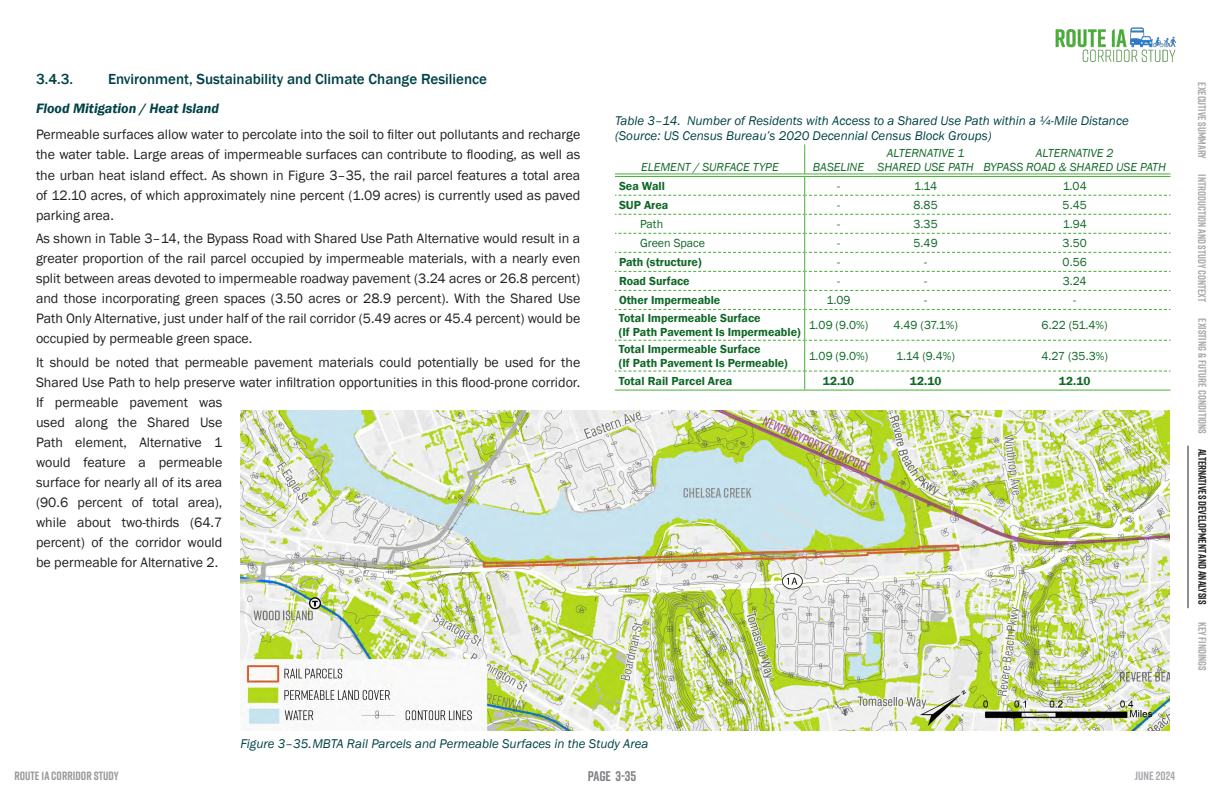
<style>
.page{position:relative;width:1224px;height:792px;background:#fff}
.page>*{position:absolute;margin:0;border:0;box-sizing:border-box;transform-origin:0 0}
.t1{font:500 15px "Franklin Gothic";color:#004245}
.text{font:14px/20px "Franklin Gothic";color:#231f20;text-align:justify}
.Title_4{font:italic 600 14px "Franklin Gothic";color:#004245}
.t2{font:700 14px "Rift";letter-spacing:-.005em;color:#808285}
.t3{font:italic 13px/15.6px "Franklin Gothic";color:#004245}
.t4{font:600 12px "Franklin Gothic";color:#106827}
.t5{font:12px "Franklin Gothic";color:#106827}
.t6{font:italic 12px "Franklin Gothic";color:#106827}
.t7{font:700 12px "Rift";color:#97999c}
.t8{font:700 12px "Rift";color:#a8a9ad}
.t9{font:700 11px "Rift";color:#a8a9ad}
.t10{font:700 11px "Rift";color:#231f20}
</style>
<div class="page">
<hr style="left:1188px;top:446px;width:1px;height:162px;background:#231f20">
<img style="left:1055px;top:27px;width:121px;height:36px">
<hr style="left:804px;top:144px;width:1px;height:30px;background:#45b030">
<svg style="left:615px;top:340px;width:555px;height:1px"></svg>
<svg style="left:615px;top:177px;width:555px;height:133px"></svg>
<hr style="left:804px;top:309px;width:1px;height:31px;background:#45b030">
<hr style="left:804px;top:340px;width:1px;height:31px;background:#45b030">
<svg style="left:615px;top:371px;width:555px;height:19px"></svg>
<hr style="left:615px;top:174px;width:190px;height:1px;background:#45b030">
<hr style="left:615px;top:176px;width:190px;height:1px;background:#45b030">
<hr style="left:805px;top:174px;width:67px;height:1px;background:#45b030">
<hr style="left:805px;top:176px;width:67px;height:1px;background:#45b030">
<hr style="left:872px;top:174px;width:107px;height:1px;background:#45b030">
<hr style="left:872px;top:176px;width:107px;height:1px;background:#45b030">
<hr style="left:979px;top:174px;width:191px;height:1px;background:#45b030">
<hr style="left:979px;top:176px;width:191px;height:1px;background:#45b030">
<hr style="left:615px;top:390px;width:190px;height:1px;background:#45b030">
<hr style="left:805px;top:390px;width:67px;height:1px;background:#45b030">
<hr style="left:872px;top:390px;width:107px;height:1px;background:#45b030">
<hr style="left:979px;top:390px;width:191px;height:1px;background:#45b030">
<img style="left:240px;top:410px;width:930px;height:321px">
<p class="t1" style="left:36px;top:70px;width:39px">3.4.3.</p>
<p class="t1" style="left:108px;top:70px;width:381px">Environment, Sustainability and Climate Change Resilience</p>
<p class="Title_4" style="left:36px;top:99px;width:185px">Flood Mitigation / Heat Island</p>
<p class="text" style="left:36px;top:125px;width:546px">Permeable surfaces allow water to percolate into the soil to filter out pollutants and recharge the water table. Large areas of impermeable surfaces can contribute to flooding, as well as the urban heat island effect. As shown in Figure 3–35, the rail parcel features a total area of 12.10 acres, of which approximately nine percent (1.09 acres) is currently used as paved parking area.</p>
<p class="text" style="left:36px;top:229px;width:546px">As shown in Table 3–14, the Bypass Road with Shared Use Path Alternative would result in a greater proportion of the rail parcel occupied by impermeable materials, with a nearly even split between areas devoted to impermeable roadway pavement (3.24 acres or 26.8 percent) and those incorporating green spaces (3.50 acres or 28.9 percent). With the Shared Use Path Only Alternative, just under half of the rail corridor (5.49 acres or 45.4 percent) would be occupied by permeable green space.</p>
<p class="text" style="left:36px;top:352px;width:546px;text-align:left">It should be noted that permeable pavement materials could potentially be used for the Shared Use Path to help preserve water infiltration opportunities in this flood-prone corridor.<br>If permeable pavement was<br>used along the Shared Use<br>Path element, Alternative 1<br>would feature a permeable<br>surface for nearly all of its area<br>(90.6 percent of total area),<br>while about two-thirds (64.7<br>percent) of the corridor would<br>be permeable for Alternative 2.</p>
<p class="t3" style="left:615px;top:113px;width:516px">Table 3–14. Number of Residents with Access to a Shared Use Path within a ¼-Mile Distance (Source: US Census Bureau’s 2020 Decennial Census Block Groups)</p>
<p class="t6" style="left:641px;top:160px;width:139px">ELEMENT / SURFACE TYPE</p>
<p class="t6" style="left:813px;top:160px;width:53px">BASELINE</p>
<p class="t6" style="left:1036px;top:145px;width:79px">ALTERNATIVE 2</p>
<p class="t6" style="left:983px;top:160px;width:184px">BYPASS ROAD &amp; SHARED USE PATH</p>
<p class="t6" style="left:887px;top:145px;width:79px">ALTERNATIVE 1</p>
<p class="t6" style="left:877px;top:160px;width:98px">SHARED USE PATH</p>
<p class="t4" style="left:619px;top:179px;width:47px">Sea Wall</p>
<p class="t5" style="left:837px;top:178px;width:4px">-</p>
<p class="t5" style="left:914px;top:178px;width:25px">1.14</p>
<p class="t5" style="left:1063px;top:178px;width:26px">1.04</p>
<p class="t4" style="left:619px;top:198px;width:51px">SUP Area</p>
<p class="t5" style="left:837px;top:198px;width:4px">-</p>
<p class="t5" style="left:914px;top:198px;width:26px">8.85</p>
<p class="t5" style="left:1063px;top:198px;width:26px">5.45</p>
<p class="t5" style="left:640px;top:217px;width:25px">Path</p>
<p class="t5" style="left:837px;top:217px;width:4px">-</p>
<p class="t5" style="left:914px;top:217px;width:26px">3.35</p>
<p class="t5" style="left:1063px;top:217px;width:25px">1.94</p>
<p class="t5" style="left:640px;top:236px;width:67px">Green Space</p>
<p class="t5" style="left:837px;top:236px;width:4px">-</p>
<p class="t5" style="left:914px;top:236px;width:26px">5.49</p>
<p class="t5" style="left:1063px;top:236px;width:26px">3.50</p>
<p class="t4" style="left:619px;top:255px;width:84px">Path (structure)</p>
<p class="t5" style="left:837px;top:255px;width:4px">-</p>
<p class="t5" style="left:924px;top:255px;width:4px">-</p>
<p class="t5" style="left:1063px;top:255px;width:26px">0.56</p>
<p class="t4" style="left:619px;top:274px;width:72px">Road Surface</p>
<p class="t5" style="left:837px;top:274px;width:4px">-</p>
<p class="t5" style="left:924px;top:274px;width:4px">-</p>
<p class="t5" style="left:1063px;top:274px;width:25px">3.24</p>
<p class="t4" style="left:619px;top:293px;width:103px">Other Impermeable</p>
<p class="t5" style="left:827px;top:293px;width:26px">1.09</p>
<p class="t5" style="left:924px;top:293px;width:4px">-</p>
<p class="t5" style="left:1073px;top:293px;width:4px">-</p>
<p class="t4" style="left:619px;top:310px;width:143px">Total Impermeable Surface</p>
<p class="t4" style="left:619px;top:325px;width:183px">(If Path Pavement Is Impermeable)</p>
<p class="t5" style="left:809px;top:318px;width:61px">1.09 (9.0%)</p>
<p class="t5" style="left:893px;top:318px;width:66px">4.49 (37.1%)</p>
<p class="t5" style="left:1042px;top:318px;width:68px">6.22 (51.4%)</p>
<p class="t4" style="left:619px;top:341px;width:143px">Total Impermeable Surface</p>
<p class="t4" style="left:619px;top:356px;width:170px">(If Path Pavement Is Permeable)</p>
<p class="t5" style="left:809px;top:348px;width:61px">1.09 (9.0%)</p>
<p class="t5" style="left:896px;top:348px;width:60px">1.14 (9.4%)</p>
<p class="t5" style="left:1042px;top:348px;width:68px">4.27 (35.3%)</p>
<p class="t4" style="left:619px;top:373px;width:115px">Total Rail Parcel Area</p>
<p class="t4" style="left:823px;top:373px;width:33px">12.10</p>
<p class="t4" style="left:910px;top:373px;width:33px">12.10</p>
<p class="t4" style="left:1059px;top:373px;width:33px">12.10</p>
<p class="t9" style="left:1210px;top:82px;width:78px;rotate:90deg">EXECUTIVE SUMMARY</p>
<p class="t9" style="left:1210px;top:174px;width:129px;rotate:90deg">INTRODUCTION AND STUDY CONTEXT</p>
<p class="t9" style="left:1210px;top:318px;width:117px;rotate:90deg">EXISTING &amp; FUTURE CONDITIONS</p>
<p class="t10" style="left:1210px;top:449px;width:157px;rotate:90deg">ALTERNATIVES DEVELOPMENT AND ANALYSIS</p>
<p class="t9" style="left:1210px;top:622px;width:51px;rotate:90deg">KEY FINDINGS</p>
<p class="t3" style="left:240px;top:736px;width:410px">Figure 3–35.MBTA Rail Parcels and Permeable Surfaces in the Study Area</p>
<p class="t7" style="left:14px;top:767px;width:106px">ROUTE 1A CORRIDOR STUDY</p>
<p class="t2" style="left:588px;top:766px;width:50px">PAGE 3-35</p>
<p class="t8" style="left:1135px;top:767px;width:42px">JUNE 2024</p>
</div>
